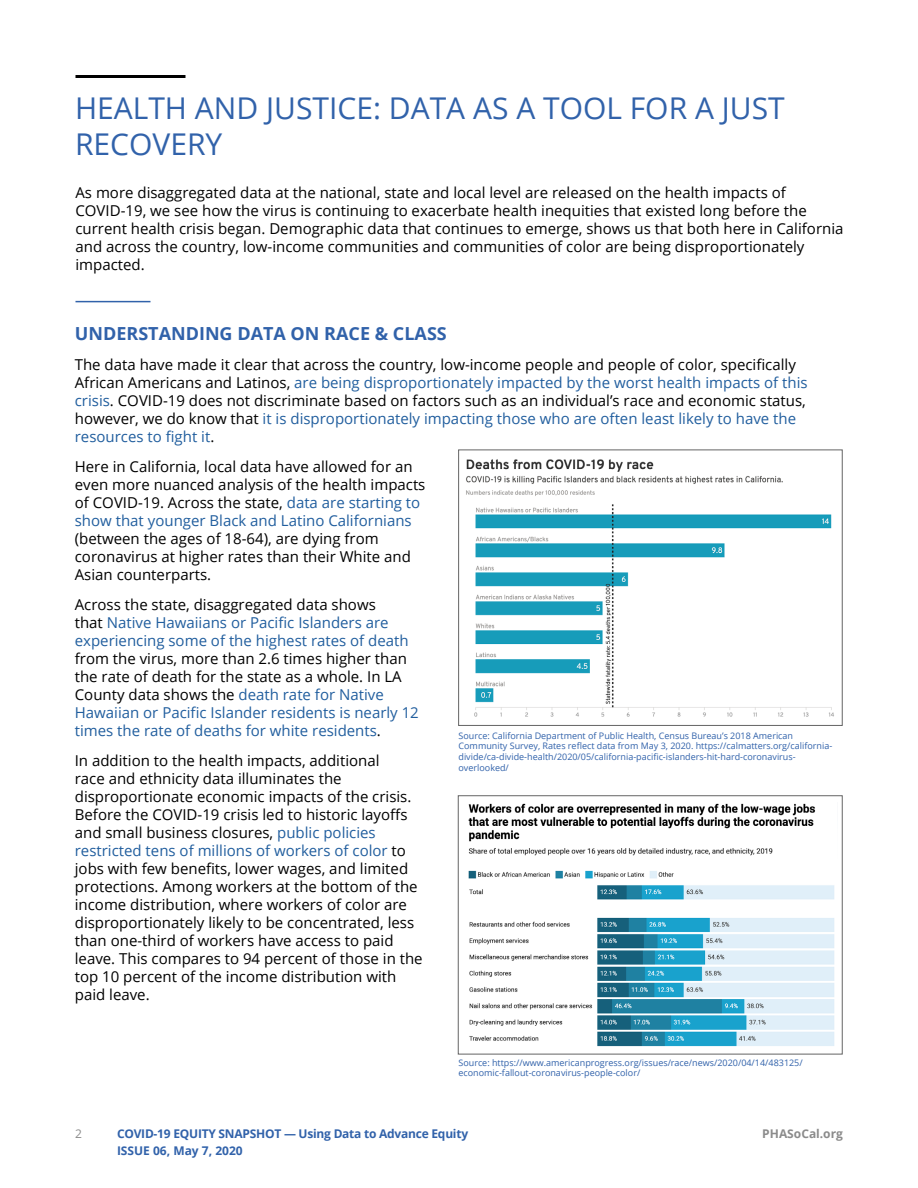
<style>
.page{position:relative;width:918px;height:1188px;background:#fff}
.page>*{position:absolute;margin:0;border:0;box-sizing:border-box;transform-origin:0 0}
.t1{font:30px/36px "Open Sans";color:#3162aa}
.t2{font:700 18px "Open Sans";color:#3162aa}
.t3{font:15px/18px "Open Sans";color:#000}
.t4{font:15px/18px "Open Sans";color:#215e9e}
.t5{font:700 12px/17.4px "Open Sans";letter-spacing:-.02em;color:#3162aa}
.t6{font:700 12px "Open Sans";color:#8b8b8b}
.t7{font:12px "Open Sans";color:#8b8b8b}
.t8{font:9px/10.8px "Open Sans";color:#3162aa}
.s1{color:#215e9e}
.s2{color:#000}
</style>
<div class="page">
<hr style="left:75px;top:75px;width:110px;height:3px;background:#000">
<hr style="left:75px;top:301px;width:75px;height:1px;background:#3162aa">
<img style="left:466px;top:459px;width:368px;height:258px">
<div style="left:458px;top:450px;width:384px;height:276px;border:1px solid #646464"></div>
<img style="left:468px;top:803px;width:367px;height:244px">
<h1 class="t1" style="left:75px;top:89px;width:711px">HEALTH AND JUSTICE: DATA AS A TOOL FOR A JUST<br>RECOVERY</h1>
<p class="t3" style="left:75px;top:184px;width:770px">As more disaggregated data at the national, state and local level are released on the health impacts of COVID-19, we see how the virus is continuing to exacerbate health inequities that existed long before the current health crisis began. Demographic data that continues to emerge, shows us that both here in California and across the country, low-income communities and communities of color are being disproportionately impacted.</p>
<p class="t2" style="left:75px;top:321px;width:374px">UNDERSTANDING DATA ON RACE &amp; CLASS</p>
<p class="t3" style="left:75px;top:355px;width:734px">The data have made it clear that across the country, low-income people and people of color, specifically African Americans and Latinos, <span class="s1">are being disproportionately impacted by the worst health impacts of this crisis</span>. COVID-19 does not discriminate based on factors such as an individual’s race and economic status, however, we do know that <span class="s1">it is disproportionately impacting those who are often least likely to have the resources to fight it</span>.</p>
<p class="t3" style="left:75px;top:457px;width:352px">Here in California, local data have allowed for an even more nuanced analysis of the health impacts of COVID-19. Across the state, <span class="s1">data are starting to show that younger Black and Latino Californians</span></p>
<p class="t3" style="left:75px;top:529px;width:338px">(between the ages of 18-64), are dying from coronavirus at higher rates than their White and<br>Asian counterparts.</p>
<p class="t4" style="left:75px;top:595px;width:335px"><span class="s2">Across the state, disaggregated data shows<br>that</span> Native Hawaiians or Pacific Islanders are experiencing some of the highest rates of death</p>
<p class="t4" style="left:75px;top:649px;width:346px"><span class="s2">from the virus, more than 2.6 times higher than the rate of death for the state as a whole. In LA County data shows the</span> death rate for Native Hawaiian or Pacific Islander residents is nearly 12 times the rate of deaths for white residents<span class="s2">.</span></p>
<p class="t3" style="left:75px;top:751px;width:349px">In addition to the health impacts, additional<br>race and ethnicity data illuminates the disproportionate economic impacts of the crisis.<br>Before the COVID-19 crisis led to historic layoffs and small business closures, <span class="s1">public policies restricted tens of millions of workers of color</span> to jobs with few benefits, lower wages, and limited protections. Among workers at the bottom of the income distribution, where workers of color are disproportionately likely to be concentrated, less than one-third of workers have access to paid leave. This compares to 94 percent of those in the top 10 percent of the income distribution with paid leave.</p>
<p class="t8" style="left:459px;top:730px;width:375px">Source: California Department of Public Health, Census Bureau’s 2018 American Community Survey, Rates reflect data from May 3, 2020. https://calmatters.org/california&shy;divide/ca-divide-health/2020/05/california-pacific-islanders-hit-hard-coronavirus&shy;overlooked/</p>
<p class="t8" style="left:458px;top:1057px;width:346px">Source: https://www.americanprogress.org/issues/race/news/2020/04/14/483125/ economic-fallout-coronavirus-people-color/</p>
<p class="t7" style="left:75px;top:1125px;width:8px">2</p>
<p class="t5" style="left:117px;top:1124px;width:353px">COVID-19 EQUITY SNAPSHOT — Using Data to Advance Equity<br>ISSUE 06, May 7, 2020</p>
<p class="t6" style="left:762px;top:1125px;width:82px">PHASoCal.org</p>
</div>
